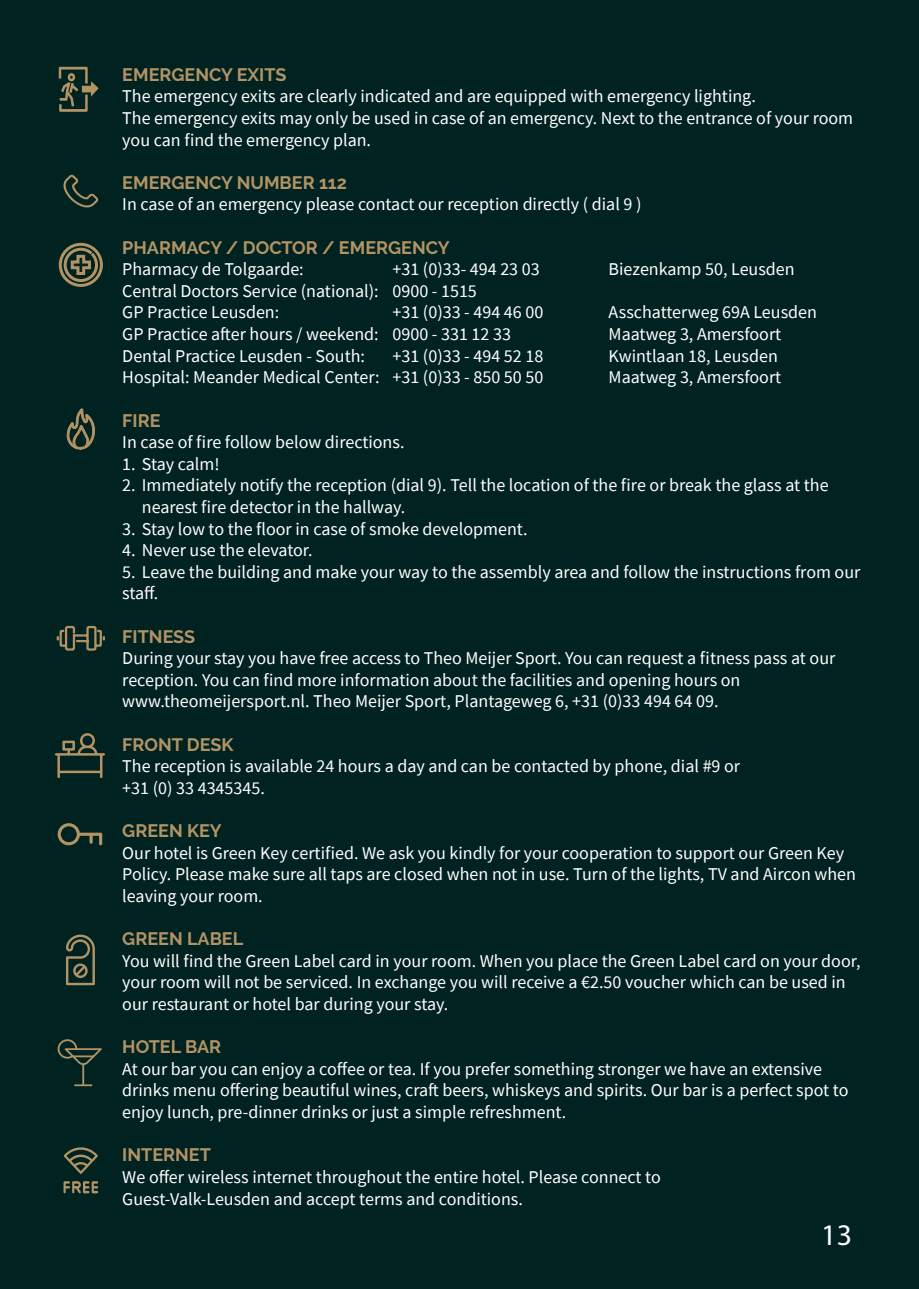
<style>
.page{position:relative;width:919px;height:1289px;background:#fff}
.page>*{position:absolute;margin:0;border:0;box-sizing:border-box;transform-origin:0 0}
.t1{font:30px "Myriad Pro";color:#fff}
.t2{font:18px/21.6px "Source Sans Pro";color:#fff}
.t3{font:700 18px "Raleway";color:#b29464}
</style>
<div class="page">
<div style="left:0;top:0;width:918px;height:1288px;background:#002221"></div>
<svg style="left:59px;top:67px;width:40px;height:45px"></svg>
<svg style="left:63px;top:174px;width:35px;height:33px"></svg>
<svg style="left:58px;top:242px;width:45px;height:45px"></svg>
<svg style="left:66px;top:408px;width:29px;height:42px"></svg>
<svg style="left:56px;top:625px;width:49px;height:26px"></svg>
<svg style="left:55px;top:733px;width:50px;height:45px"></svg>
<svg style="left:58px;top:823px;width:44px;height:22px"></svg>
<svg style="left:66px;top:934px;width:29px;height:51px"></svg>
<hr style="left:82px;top:1063px;width:2px;height:22px;background:#b29464">
<svg style="left:74px;top:1084px;width:18px;height:2px"></svg>
<svg style="left:58px;top:1039px;width:44px;height:26px"></svg>
<svg style="left:64px;top:1147px;width:34px;height:26px"></svg>
<svg style="left:63px;top:1181px;width:35px;height:12px"></svg>
<p class="t3" style="left:122px;top:64px;width:166px">EMERGENCY EXITS</p>
<p class="t2" style="left:122px;top:85px;width:635px">The emergency exits are clearly indicated and are equipped with emergency lighting.</p>
<p class="t2" style="left:122px;top:107px;width:732px">The emergency exits may only be used in case of an emergency. Next to the entrance of your room you can find the emergency plan.</p>
<p class="t3" style="left:122px;top:172px;width:226px">EMERGENCY NUMBER 112</p>
<p class="t2" style="left:122px;top:193px;width:520px">In case of an emergency please contact our reception directly ( dial 9 )</p>
<p class="t3" style="left:122px;top:237px;width:329px">PHARMACY / DOCTOR / EMERGENCY</p>
<p class="t2" style="left:122px;top:258px;width:183px">Pharmacy de Tolgaarde:</p>
<p class="t2" style="left:392px;top:258px;width:149px">+31 (0)33- 494 23 03</p>
<p class="t2" style="left:608px;top:258px;width:188px">Biezenkamp 50, Leusden</p>
<p class="t2" style="left:122px;top:280px;width:356px">Central Doctors Service (national): 0900 - 1515</p>
<p class="t2" style="left:122px;top:301px;width:158px">GP Practice Leusden:</p>
<p class="t2" style="left:392px;top:301px;width:152px">+31 (0)33 - 494 46 00</p>
<p class="t2" style="left:608px;top:301px;width:210px">Asschatterweg 69A Leusden</p>
<p class="t2" style="left:122px;top:323px;width:390px">GP Practice after hours / weekend: 0900 - 331 12 33</p>
<p class="t2" style="left:608px;top:323px;width:174px">Maatweg 3, Amersfoort</p>
<p class="t2" style="left:122px;top:345px;width:244px">Dental Practice Leusden - South:</p>
<p class="t2" style="left:392px;top:345px;width:152px">+31 (0)33 - 494 52 18</p>
<p class="t2" style="left:608px;top:345px;width:171px">Kwintlaan 18, Leusden</p>
<p class="t2" style="left:122px;top:366px;width:422px">Hospital: Meander Medical Center: +31 (0)33 - 850 50 50</p>
<p class="t2" style="left:608px;top:366px;width:174px">Maatweg 3, Amersfoort</p>
<p class="t3" style="left:122px;top:410px;width:40px">FIRE</p>
<p class="t2" style="left:122px;top:431px;width:284px">In case of fire follow below directions.</p>
<p class="t2" style="left:122px;top:453px;width:99px">1. Stay calm!</p>
<p class="t2" style="left:142px;top:474px;width:688px;text-indent:-19px">2. Immediately notify the reception (dial 9). Tell the location of the fire or break the glass at the nearest fire detector in the hallway.</p>
<p class="t2" style="left:122px;top:517px;width:407px">3. Stay low to the floor in case of smoke development.</p>
<p class="t2" style="left:122px;top:539px;width:192px">4. Never use the elevator.</p>
<p class="t2" style="left:122px;top:561px;width:739px">5. Leave the building and make your way to the assembly area and follow the instructions from our staff.</p>
<p class="t3" style="left:122px;top:626px;width:74px">FITNESS</p>
<p class="t2" style="left:122px;top:647px;width:714px">During your stay you have free access to Theo Meijer Sport. You can request a fitness pass at our reception. You can find more information about the facilities and opening hours on</p>
<p class="t2" style="left:122px;top:690px;width:597px">www.theomeijersport.nl. Theo Meijer Sport, Plantageweg 6, +31 (0)33 494 64 09.</p>
<p class="t3" style="left:122px;top:734px;width:113px">FRONT DESK</p>
<p class="t2" style="left:122px;top:755px;width:619px">The reception is available 24 hours a day and can be contacted by phone, dial #9 or</p>
<p class="t2" style="left:122px;top:777px;width:144px">+31 (0) 33 4345345.</p>
<p class="t3" style="left:122px;top:820px;width:101px">GREEN KEY</p>
<p class="t2" style="left:122px;top:841px;width:735px">Our hotel is Green Key certified. We ask you kindly for your cooperation to support our Green Key<br>Policy. Please make sure all taps are closed when not in use. Turn of the lights, TV and Aircon when leaving your room.</p>
<p class="t3" style="left:122px;top:928px;width:122px">GREEN LABEL</p>
<p class="t2" style="left:122px;top:949px;width:739px">You will find the Green Label card in your room. When you place the Green Label card on your door, your room will not be serviced. In exchange you will receive a €2.50 voucher which can be used in our restaurant or hotel bar during your stay.</p>
<p class="t3" style="left:122px;top:1036px;width:100px">HOTEL BAR</p>
<p class="t2" style="left:122px;top:1057px;width:727px">At our bar you can enjoy a coffee or tea. If you prefer something stronger we have an extensive drinks menu offering beautiful wines, craft beers, whiskeys and spirits. Our bar is a perfect spot to enjoy lunch, pre-dinner drinks or just a simple refreshment.</p>
<p class="t3" style="left:122px;top:1144px;width:90px">INTERNET</p>
<p class="t2" style="left:122px;top:1165px;width:540px">We offer wireless internet throughout the entire hotel. Please connect to</p>
<p class="t2" style="left:122px;top:1187px;width:402px">Guest-Valk-Leusden and accept terms and conditions.</p>
<h1 class="t1" style="left:821px;top:1216px;width:32px">13</h1>
</div>
